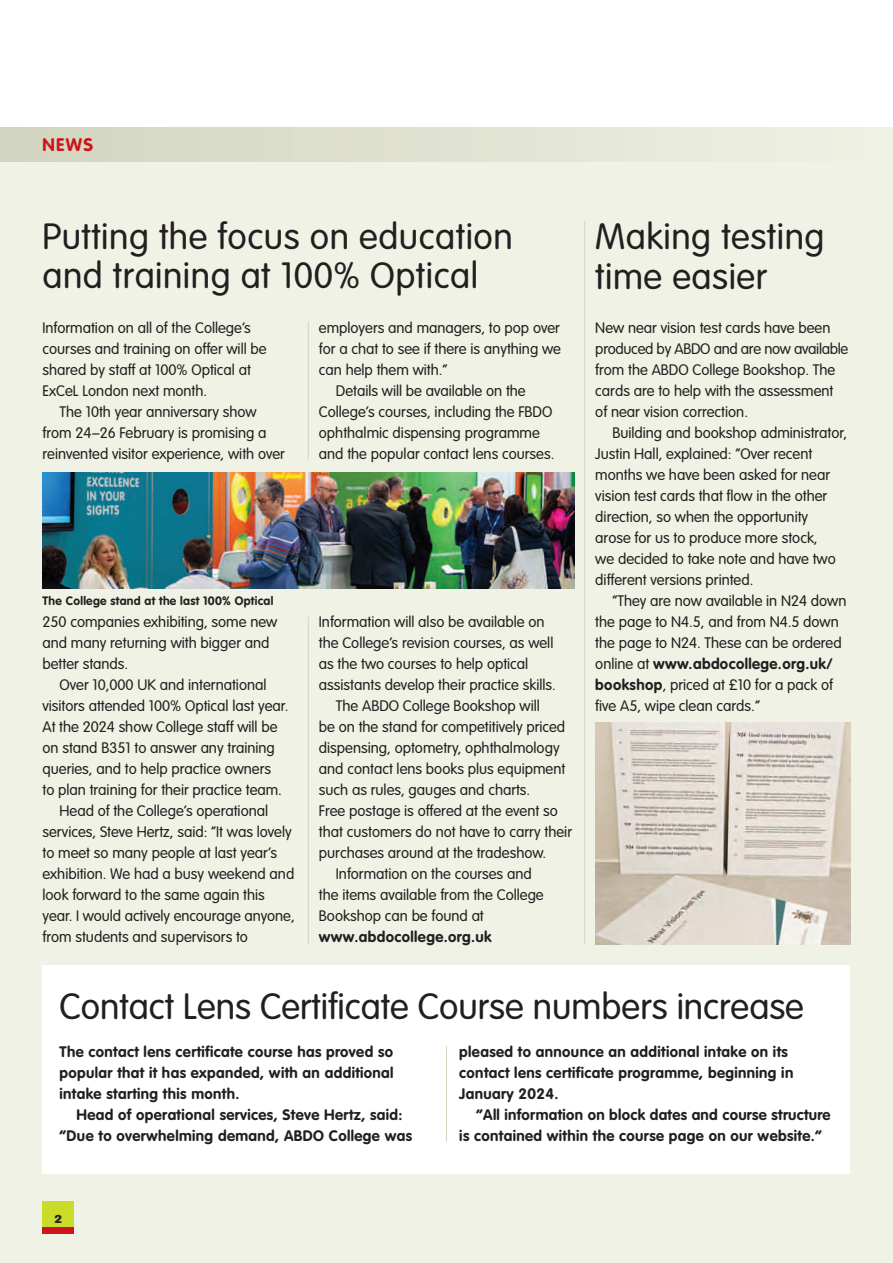
<style>
.page{position:relative;width:893px;height:1263px;background:#fff}
.page>*{position:absolute;margin:0;border:0;box-sizing:border-box;transform-origin:0 0}
.t1{font:300 36px/39px "VAG Rounded";letter-spacing:.015em;color:#231f20}
.t2{font:700 18px "VAG Rounded";color:#cd151d}
.t3{font:300 15px/21px "VAG Rounded";color:#231f20}
.t4{font:700 15px/21px "VAG Rounded";letter-spacing:.025em;color:#231f20}
.t5{font:700 12px "VAG Rounded";letter-spacing:.025em;color:#231f20}
.t6{font:900 11.25px "VAG Rounded";color:#231f20;scale:1.25 1}
.s1{font-weight:700}
</style>
<div class="page">
<div style="left:0;top:128px;width:893px;height:1135px;background:#f0f2e6"></div>
<div style="left:43px;top:965px;width:807px;height:209px;background:#fff"></div>
<hr style="left:446px;top:1046px;width:1px;height:96px;background:#d1d5be">
<hr style="left:308px;top:321px;width:1px;height:138px;background:#d1d5be">
<hr style="left:584px;top:221px;width:1px;height:723px;background:#d1d5be">
<div style="left:43px;top:1201px;width:31px;height:32px;background:#cadb2a"></div>
<div style="left:43px;top:1227px;width:31px;height:6px;background:#cd151d"></div>
<div style="left:0;top:128px;width:893px;height:34px;background:linear-gradient(to right,#d1d5be,#f0f1e4)"></div>
<img style="left:595px;top:723px;width:255px;height:221px">
<img style="left:43px;top:472px;width:531px;height:117px">
<hr style="left:308px;top:617px;width:1px;height:327px;background:#d1d5be">
<p class="t2" style="left:43px;top:137px;width:52px">NEWS</p>
<h1 class="t1" style="left:43px;top:219px;width:472px">Putting the focus on education and training at 100% Optical</h1>
<p class="t3" style="left:43px;top:318px;width:226px">Information on all of the College’s courses and training on offer will be shared by staff at 100% Optical at<br>ExCeL London next month.</p>
<p class="t3" style="left:43px;top:402px;width:244px;text-indent:17px">The 10th year anniversary show from 24–26 February is promising a reinvented visitor experience, with over</p>
<p class="t3" style="left:319px;top:318px;width:243px">employers and managers, to pop over</p>
<p class="t3" style="left:319px;top:339px;width:244px">for a chat to see if there is anything we</p>
<p class="t3" style="left:319px;top:360px;width:130px">can help them with.”</p>
<p class="t3" style="left:336px;top:381px;width:191px">Details will be available on the</p>
<p class="t3" style="left:319px;top:402px;width:235px">College’s courses, including the FBDO</p>
<p class="t3" style="left:319px;top:423px;width:223px">ophthalmic dispensing programme</p>
<p class="t3" style="left:319px;top:444px;width:237px">and the popular contact lens courses.</p>
<p class="t5" style="left:43px;top:595px;width:232px">The College stand at the last 100% Optical</p>
<p class="t3" style="left:43px;top:612px;width:236px">250 companies exhibiting, some new and many returning with bigger and better stands.</p>
<p class="t3" style="left:60px;top:675px;width:208px">Over 10,000 UK and international</p>
<p class="t3" style="left:43px;top:696px;width:247px">visitors attended 100% Optical last year.</p>
<p class="t3" style="left:43px;top:717px;width:237px">At the 2024 show College staff will be</p>
<p class="t3" style="left:43px;top:738px;width:234px">on stand B351 to answer any training</p>
<p class="t3" style="left:43px;top:759px;width:230px">queries, and to help practice owners</p>
<p class="t3" style="left:43px;top:780px;width:241px">to plan training for their practice team.</p>
<p class="t3" style="left:60px;top:801px;width:210px">Head of the College’s operational</p>
<p class="t3" style="left:43px;top:822px;width:251px">services, Steve Hertz, said: “It was lovely</p>
<p class="t3" style="left:43px;top:843px;width:236px">to meet so many people at last year’s</p>
<p class="t3" style="left:43px;top:864px;width:253px">exhibition. We had a busy weekend and</p>
<p class="t3" style="left:43px;top:885px;width:224px">look forward to the same again this</p>
<p class="t3" style="left:43px;top:906px;width:254px">year. I would actively encourage anyone,</p>
<p class="t3" style="left:43px;top:927px;width:207px">from students and supervisors to</p>
<p class="t3" style="left:319px;top:612px;width:227px">Information will also be available on</p>
<p class="t3" style="left:319px;top:633px;width:236px">the College’s revision courses, as well</p>
<p class="t3" style="left:319px;top:654px;width:211px">as the two courses to help optical</p>
<p class="t3" style="left:319px;top:675px;width:238px">assistants develop their practice skills.</p>
<p class="t3" style="left:336px;top:696px;width:205px">The ABDO College Bookshop will</p>
<p class="t3" style="left:319px;top:717px;width:248px">be on the stand for competitively priced</p>
<p class="t3" style="left:319px;top:738px;width:242px">dispensing, optometry, ophthalmology</p>
<p class="t3" style="left:319px;top:759px;width:248px">and contact lens books plus equipment</p>
<p class="t3" style="left:319px;top:780px;width:213px">such as rules, gauges and charts.</p>
<p class="t3" style="left:319px;top:801px;width:240px">Free postage is offered at the event so</p>
<p class="t3" style="left:319px;top:822px;width:255px">that customers do not have to carry their</p>
<p class="t3" style="left:319px;top:843px;width:229px">purchases around at the tradeshow.</p>
<p class="t3" style="left:336px;top:864px;width:197px">Information on the courses and</p>
<p class="t3" style="left:319px;top:885px;width:226px">the items available from the College</p>
<p class="t3" style="left:319px;top:906px;width:166px">Bookshop can be found at</p>
<p class="t4" style="left:319px;top:927px;width:174px">www.abdocollege.org.uk</p>
<h1 class="t1" style="left:595px;top:219px;width:231px;line-height:40.5px">Making testing time easier</h1>
<p class="t3" style="left:595px;top:318px;width:255px">New near vision test cards have been produced by ABDO and are now available from the ABDO College Bookshop. The cards are to help with the assessment of near vision correction.</p>
<p class="t3" style="left:595px;top:423px;width:253px;text-indent:17px">Building and bookshop administrator, Justin Hall, explained: “Over recent months we have been asked for near vision test cards that flow in the other direction, so when the opportunity arose for us to produce more stock,<br>we decided to take note and have two different versions printed.</p>
<p class="t3" style="left:595px;top:591px;width:253px;text-indent:17px">“They are now available in N24 down the page to N4.5, and from N4.5 down the page to N24. These can be ordered online at <span class="s1">www.abdocollege.org.uk/ bookshop</span>, priced at £10 for a pack of five A5, wipe clean cards.”</p>
<h1 class="t1" style="left:60px;top:989px;width:746px">Contact Lens Certificate Course numbers increase</h1>
<p class="t4" style="left:60px;top:1042px;width:336px;text-align:justify">The contact lens certificate course has proved so popular that it has expanded, with an additional intake starting this month.</p>
<p class="t4" style="left:60px;top:1105px;width:354px;text-align:center">Head of operational services, Steve Hertz, said: “Due to overwhelming demand, ABDO College was</p>
<p class="t6" style="left:55px;top:1214px;width:7px">2</p>
<p class="t4" style="left:459px;top:1042px;width:336px">pleased to announce an additional intake on its contact lens certificate programme, beginning in<br>January 2024.</p>
<p class="t4" style="left:459px;top:1105px;width:373px;text-indent:17px">“All information on block dates and course structure is contained within the course page on our website.”</p>
</div>
